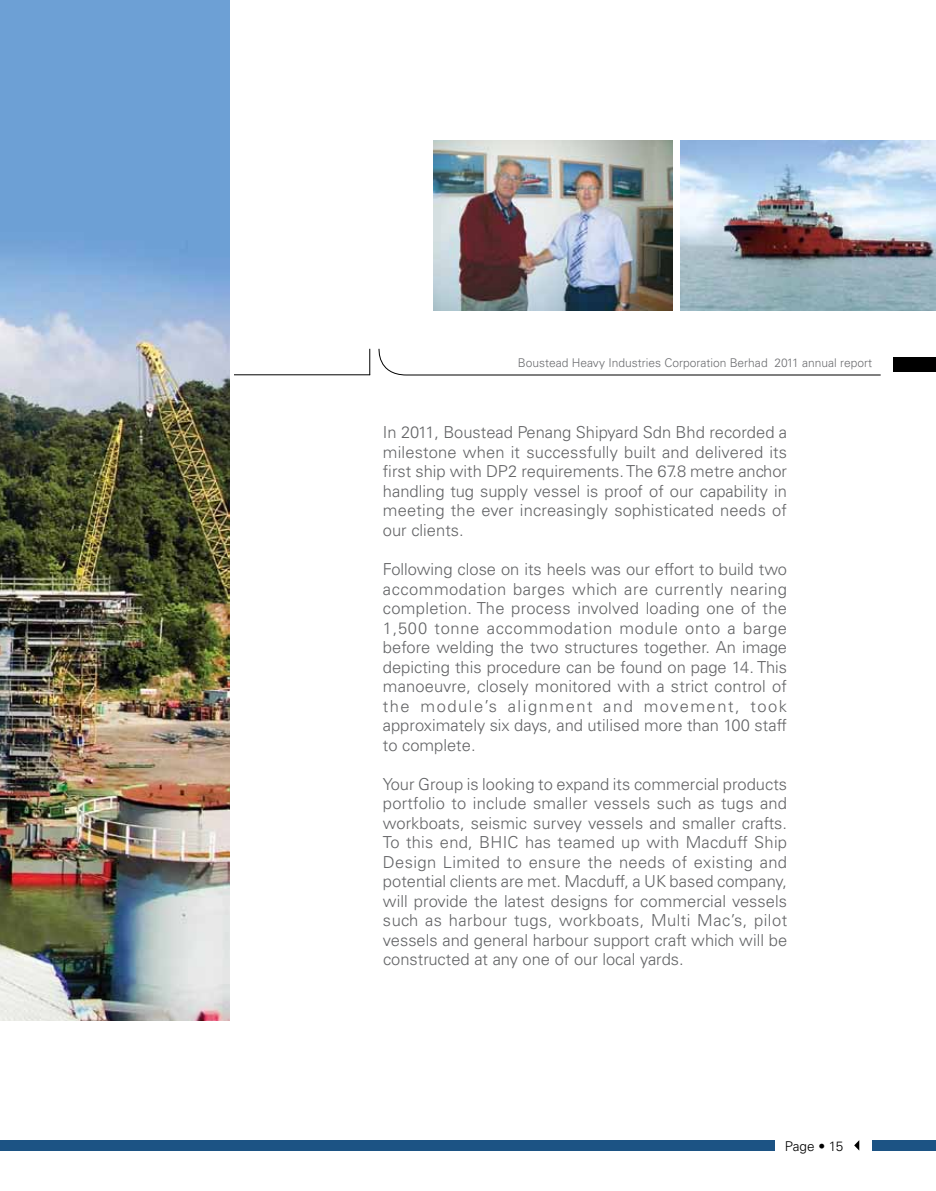
<style>
.page{position:relative;width:936px;height:1191px;background:#fff}
.page>*{position:absolute;margin:0;border:0;box-sizing:border-box;transform-origin:0 0}
.t1{font:300 16.5px/19.5px "Univers";color:#636466;text-align:justify}
.t2{font:300 13.5px "Univers";letter-spacing:-.015em;color:#000}
.t3{font:300 12px "Univers";color:#6d6e71}
</style>
<div class="page">
<img style="left:0;top:0;width:230px;height:1020px">
<img style="left:680px;top:140px;width:255px;height:170px">
<img style="left:434px;top:140px;width:238px;height:170px">
<hr style="left:234px;top:374px;width:136px;height:1px;background:#000">
<svg style="left:369px;top:349px;width:1px;height:26px"></svg>
<svg style="left:378px;top:348px;width:503px;height:28px"></svg>
<div style="left:893px;top:357px;width:42px;height:15px;background:#000"></div>
<svg style="left:854px;top:1140px;width:5px;height:10px"></svg>
<div style="left:0;top:1140px;width:774px;height:10px;background:#1c5384"></div>
<div style="left:872px;top:1140px;width:63px;height:10px;background:#1c5384"></div>
<p class="t3" style="left:518px;top:355px;width:356px">Boustead Heavy Industries Corporation Berhad 2011 annual report</p>
<p class="t1" style="left:383px;top:423px;width:406px">In 2011, Boustead Penang Shipyard Sdn Bhd recorded a milestone when it successfully built and delivered its first ship with DP2 requirements.The 67.8 metre anchor handling tug supply vessel is proof of our capability in meeting the ever increasingly sophisticated needs of our clients.</p>
<p class="t1" style="left:383px;top:559px;width:406px">Following close on its heels was our effort to build two accommodation barges which are currently nearing completion. The process involved loading one of the 1,500 tonne accommodation module onto a barge before welding the two structures together. An image depicting this procedure can be found on page 14. This manoeuvre, closely monitored with a strict control of the module’s alignment and movement, took approximately six days, and utilised more than 100 staff to complete.</p>
<p class="t1" style="left:383px;top:774px;width:406px">Your Group is looking to expand its commercial products portfolio to include smaller vessels such as tugs and workboats, seismic survey vessels and smaller crafts.<br>To this end, BHIC has teamed up with Macduff Ship Design Limited to ensure the needs of existing and potential clients are met. Macduff, a UK based company, will provide the latest designs for commercial vessels such as harbour tugs, workboats, Multi Mac’s, pilot vessels and general harbour support craft which will be constructed at any one of our local yards.</p>
<p class="t2" style="left:784px;top:1137px;width:60px">Page • 15</p>
</div>
